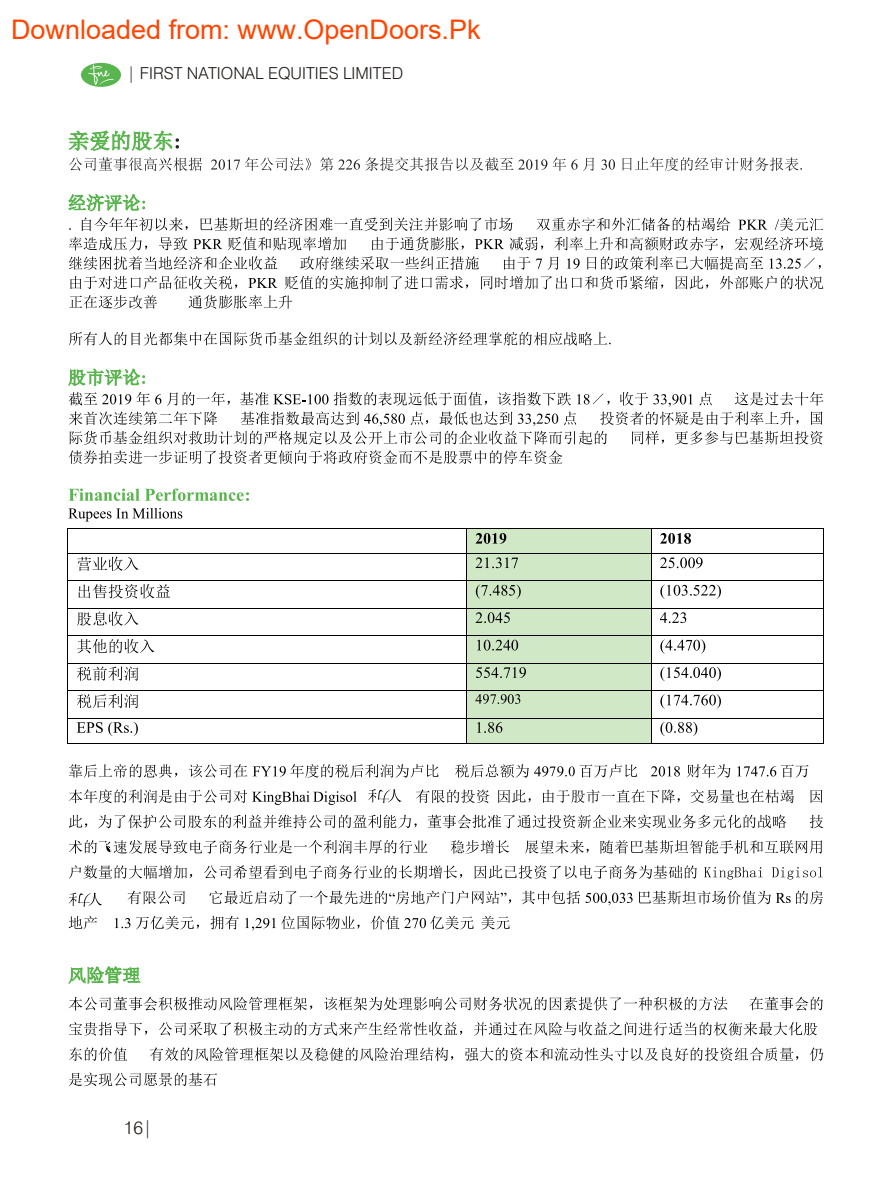
<style>
.page{position:relative;width:891px;height:1188px;background:#fff}
.page>*{position:absolute;margin:0;border:0;box-sizing:border-box;transform-origin:0 0}
.t1{font:27px "Arial";color:#ff4500}
.t2{font:18px "Swis 721 Lt BT";color:#1f1a17}
.t3{font:16.5px "Swis 721 Lt BT";color:#1f1a17}
</style>
<div class="page">
<div style="left:81px;top:63px;width:40px;height:24px;background:#59b54d;border-radius:50%"></div>
<svg style="left:88px;top:64px;width:26px;height:21px"></svg>
<svg style="left:68px;top:130px;width:111px;height:21px"></svg>
<svg style="left:69px;top:157px;width:133px;height:14px"></svg>
<svg style="left:211px;top:157px;width:336px;height:14px"></svg>
<svg style="left:553px;top:157px;width:41px;height:14px"></svg>
<svg style="left:601px;top:159px;width:14px;height:11px"></svg>
<svg style="left:623px;top:157px;width:179px;height:14px"></svg>
<svg style="left:68px;top:194px;width:445px;height:37px"></svg>
<svg style="left:537px;top:217px;width:193px;height:14px"></svg>
<svg style="left:738px;top:217px;width:85px;height:14px"></svg>
<svg style="left:69px;top:237px;width:754px;height:33px"></svg>
<svg style="left:770px;top:258px;width:51px;height:11px"></svg>
<svg style="left:69px;top:276px;width:754px;height:33px"></svg>
<svg style="left:69px;top:332px;width:542px;height:14px"></svg>
<svg style="left:68px;top:368px;width:77px;height:18px"></svg>
<svg style="left:69px;top:392px;width:755px;height:72px"></svg>
<svg style="left:69px;top:489px;width:180px;height:12px"></svg>
<svg style="left:68px;top:508px;width:114px;height:14px"></svg>
<div style="left:467px;top:529px;width:185px;height:214px;background:#d1e8c7"></div>
<svg style="left:476px;top:533px;width:30px;height:11px"></svg>
<svg style="left:660px;top:533px;width:31px;height:11px"></svg>
<hr style="left:68px;top:528px;width:399px;height:1px;background:#000">
<hr style="left:467px;top:528px;width:184px;height:1px;background:#000">
<hr style="left:652px;top:528px;width:171px;height:1px;background:#000">
<svg style="left:78px;top:557px;width:61px;height:14px"></svg>
<svg style="left:476px;top:557px;width:42px;height:11px"></svg>
<svg style="left:660px;top:557px;width:43px;height:11px"></svg>
<hr style="left:68px;top:553px;width:399px;height:1px;background:#000">
<hr style="left:467px;top:553px;width:184px;height:1px;background:#000">
<hr style="left:652px;top:553px;width:171px;height:1px;background:#000">
<svg style="left:78px;top:584px;width:92px;height:15px"></svg>
<svg style="left:476px;top:585px;width:45px;height:14px"></svg>
<svg style="left:660px;top:585px;width:61px;height:14px"></svg>
<hr style="left:68px;top:581px;width:399px;height:1px;background:#000">
<hr style="left:467px;top:581px;width:184px;height:1px;background:#000">
<hr style="left:652px;top:581px;width:171px;height:1px;background:#000">
<svg style="left:77px;top:611px;width:62px;height:15px"></svg>
<svg style="left:476px;top:612px;width:34px;height:11px"></svg>
<svg style="left:660px;top:612px;width:26px;height:11px"></svg>
<hr style="left:68px;top:608px;width:399px;height:1px;background:#000">
<hr style="left:467px;top:608px;width:184px;height:1px;background:#000">
<hr style="left:652px;top:608px;width:171px;height:1px;background:#000">
<svg style="left:77px;top:639px;width:77px;height:14px"></svg>
<svg style="left:477px;top:640px;width:41px;height:11px"></svg>
<svg style="left:660px;top:639px;width:45px;height:15px"></svg>
<hr style="left:68px;top:635px;width:399px;height:1px;background:#000">
<hr style="left:467px;top:635px;width:184px;height:1px;background:#000">
<hr style="left:652px;top:635px;width:171px;height:1px;background:#000">
<svg style="left:77px;top:666px;width:61px;height:15px"></svg>
<svg style="left:476px;top:667px;width:50px;height:11px"></svg>
<svg style="left:660px;top:667px;width:61px;height:14px"></svg>
<hr style="left:68px;top:663px;width:399px;height:1px;background:#000">
<hr style="left:467px;top:663px;width:184px;height:1px;background:#000">
<hr style="left:652px;top:663px;width:171px;height:1px;background:#000">
<svg style="left:77px;top:694px;width:61px;height:14px"></svg>
<svg style="left:475px;top:694px;width:45px;height:10px"></svg>
<svg style="left:660px;top:694px;width:61px;height:15px"></svg>
<hr style="left:68px;top:690px;width:399px;height:1px;background:#000">
<hr style="left:467px;top:690px;width:184px;height:1px;background:#000">
<hr style="left:652px;top:690px;width:171px;height:1px;background:#000">
<svg style="left:77px;top:722px;width:61px;height:14px"></svg>
<svg style="left:477px;top:722px;width:25px;height:11px"></svg>
<svg style="left:660px;top:722px;width:37px;height:14px"></svg>
<hr style="left:68px;top:718px;width:399px;height:1px;background:#000">
<hr style="left:467px;top:718px;width:184px;height:1px;background:#000">
<hr style="left:652px;top:718px;width:171px;height:1px;background:#000">
<hr style="left:68px;top:743px;width:399px;height:1px;background:#000">
<hr style="left:467px;top:743px;width:184px;height:1px;background:#000">
<svg style="left:651px;top:528px;width:1px;height:216px"></svg>
<hr style="left:652px;top:743px;width:171px;height:1px;background:#000">
<svg style="left:823px;top:528px;width:1px;height:216px"></svg>
<svg style="left:69px;top:764px;width:178px;height:14px"></svg>
<svg style="left:253px;top:764px;width:385px;height:14px"></svg>
<svg style="left:651px;top:766px;width:29px;height:10px"></svg>
<svg style="left:687px;top:764px;width:43px;height:14px"></svg>
<svg style="left:737px;top:765px;width:72px;height:13px"></svg>
<svg style="left:69px;top:789px;width:288px;height:16px"></svg>
<svg style="left:416px;top:789px;width:73px;height:14px"></svg>
<svg style="left:498px;top:789px;width:33px;height:14px"></svg>
<svg style="left:543px;top:789px;width:279px;height:14px"></svg>
<svg style="left:69px;top:815px;width:718px;height:14px"></svg>
<svg style="left:810px;top:815px;width:13px;height:13px"></svg>
<svg style="left:69px;top:840px;width:359px;height:14px"></svg>
<svg style="left:451px;top:840px;width:371px;height:14px"></svg>
<svg style="left:69px;top:865px;width:628px;height:14px"></svg>
<svg style="left:704px;top:867px;width:119px;height:12px"></svg>
<svg style="left:128px;top:891px;width:57px;height:13px"></svg>
<svg style="left:209px;top:891px;width:424px;height:14px"></svg>
<svg style="left:639px;top:891px;width:184px;height:13px"></svg>
<svg style="left:69px;top:916px;width:28px;height:14px"></svg>
<svg style="left:115px;top:918px;width:15px;height:10px"></svg>
<svg style="left:136px;top:916px;width:103px;height:14px"></svg>
<svg style="left:245px;top:916px;width:229px;height:15px"></svg>
<svg style="left:481px;top:916px;width:29px;height:14px"></svg>
<svg style="left:68px;top:966px;width:73px;height:18px"></svg>
<svg style="left:69px;top:997px;width:659px;height:14px"></svg>
<svg style="left:750px;top:997px;width:73px;height:14px"></svg>
<svg style="left:69px;top:1022px;width:748px;height:14px"></svg>
<svg style="left:69px;top:1047px;width:59px;height:14px"></svg>
<svg style="left:150px;top:1047px;width:673px;height:14px"></svg>
<svg style="left:69px;top:1073px;width:148px;height:13px"></svg>
<svg style="left:368px;top:789px;width:33px;height:14px"></svg>
<svg style="left:69px;top:893px;width:33px;height:14px"></svg>
<p class="t1" style="left:11px;top:15px;width:471px">Downloaded from: www.OpenDoors.Pk</p>
<p class="t3" style="left:127px;top:67px;width:277px">| FIRST NATIONAL EQUITIES LIMITED</p>
<p class="t2" style="left:124px;top:1120px;width:30px">16|</p>
</div>
